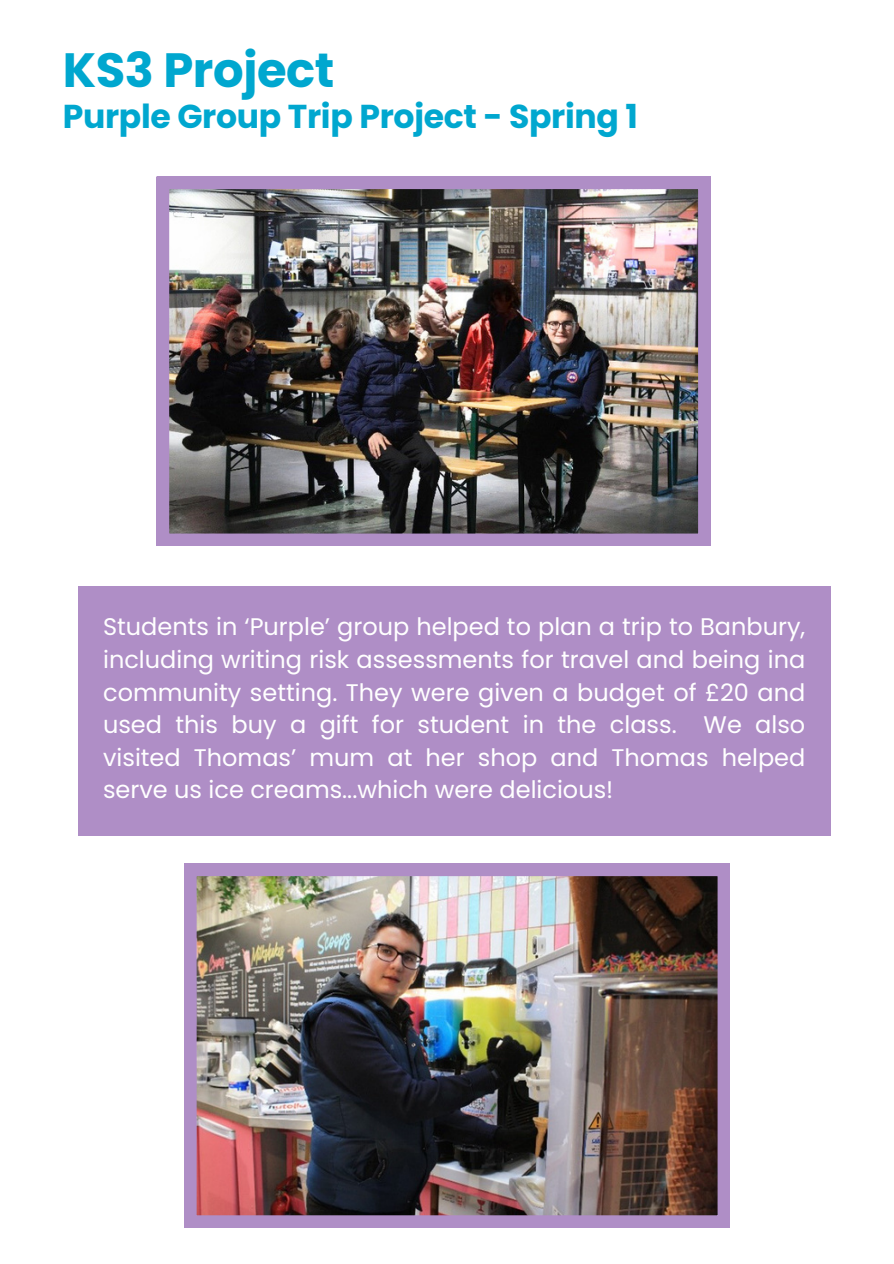
<style>
.page{position:relative;width:894px;height:1264px;background:#fff}
.page>*{position:absolute;margin:0;border:0;box-sizing:border-box;transform-origin:0 0}
.t1{font:700 48px "Poppins";letter-spacing:-.01em;color:#00a7cf}
.t2{font:700 33px "Poppins";letter-spacing:-.01em;color:#00a7cf}
.t3{font:24px/32.7px "Poppins";color:#fff;text-align:justify}
</style>
<div class="page">
<img style="left:157px;top:177px;width:553px;height:369px">
<div style="left:78px;top:586px;width:752px;height:249px;background:#af8ec6"></div>
<img style="left:184px;top:863px;width:545px;height:364px">
<p class="t1" style="left:63px;top:37px;width:273px">KS3 Project</p>
<p class="t2" style="left:63px;top:93px;width:576px">Purple Group Trip Project - Spring 1</p>
<p class="t3" style="left:103px;top:610px;width:703px">Students in ‘Purple’ group helped to plan a trip to Banbury, including writing risk assessments for travel and being ina community setting. They were given a budget of £20 and used this buy a gift for student in the class. We also visited Thomas’ mum at her shop and Thomas helped serve us ice creams...which were delicious!</p>
</div>
